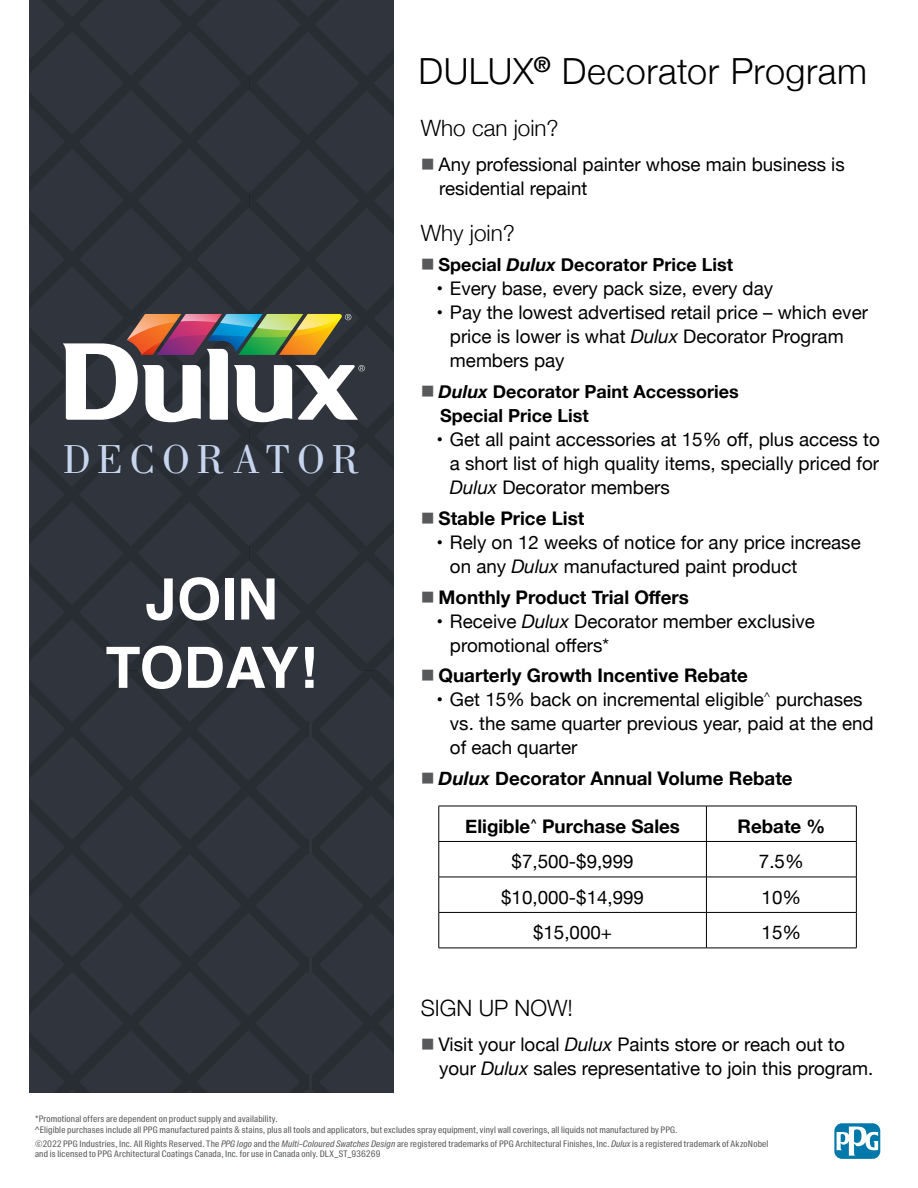
<style>
.page{position:relative;width:918px;height:1188px;background:#fff}
.page>*{position:absolute;margin:0;border:0;box-sizing:border-box;transform-origin:0 0}
.t1{font:700 57px/68.4px "Helvetica";color:#fff;text-align:center}
.t2{font:41.85px "Bodoni Std";letter-spacing:.16em;color:#c7d6ee}
.t3{font:300 36px "Helvetica Neue";letter-spacing:.015em;color:#000}
.t4{font:300 22.5px "Helvetica Neue";color:#000}
.t5{font:18.75px/24px "Helvetica Neue";color:#000}
.t6{font:700 18.75px "Helvetica Neue";color:#000}
.t7{font:700 18px/24px "Helvetica Neue";color:#000}
.t8{font:9px/10.5px "Suisse Intl Cond";letter-spacing:.02em;color:#58595b}
.s1{color:#58595b}
.s2{font-style:italic}
</style>
<div class="page">
<hr style="left:439px;top:806px;width:267px;height:1px;background:#000">
<hr style="left:439px;top:806px;width:1px;height:35px;background:#000">
<hr style="left:706px;top:806px;width:151px;height:1px;background:#000">
<hr style="left:706px;top:806px;width:1px;height:35px;background:#000">
<hr style="left:856px;top:806px;width:1px;height:35px;background:#000">
<hr style="left:439px;top:841px;width:267px;height:1px;background:#000">
<hr style="left:439px;top:842px;width:1px;height:35px;background:#000">
<hr style="left:706px;top:841px;width:151px;height:1px;background:#000">
<hr style="left:706px;top:842px;width:1px;height:35px;background:#000">
<hr style="left:856px;top:842px;width:1px;height:35px;background:#000">
<hr style="left:439px;top:877px;width:267px;height:1px;background:#000">
<hr style="left:439px;top:877px;width:1px;height:35px;background:#000">
<hr style="left:706px;top:877px;width:151px;height:1px;background:#000">
<hr style="left:706px;top:877px;width:1px;height:35px;background:#000">
<hr style="left:856px;top:877px;width:1px;height:35px;background:#000">
<hr style="left:439px;top:912px;width:267px;height:1px;background:#000">
<hr style="left:439px;top:913px;width:1px;height:35px;background:#000">
<hr style="left:706px;top:912px;width:151px;height:1px;background:#000">
<hr style="left:706px;top:913px;width:1px;height:35px;background:#000">
<hr style="left:856px;top:913px;width:1px;height:35px;background:#000">
<hr style="left:439px;top:948px;width:267px;height:1px;background:#000">
<hr style="left:706px;top:948px;width:151px;height:1px;background:#000">
<svg style="left:833px;top:1122px;width:49px;height:39px"></svg>
<svg style="left:834px;top:1123px;width:46px;height:36px"></svg>
<svg style="left:837px;top:1126px;width:41px;height:30px"></svg>
<svg style="left:29px;top:0;width:221px;height:252px;background:#2e323a"></svg>
<svg style="left:29px;top:252px;width:221px;height:419px;background:#2e323a"></svg>
<svg style="left:29px;top:671px;width:279px;height:422px;background:#2e323a"></svg>
<svg style="left:250px;top:0;width:144px;height:252px;background:#2e323a"></svg>
<svg style="left:250px;top:252px;width:144px;height:419px;background:#2e323a"></svg>
<svg style="left:313px;top:671px;width:81px;height:422px;background:#2e323a"></svg>
<svg style="left:63px;top:314px;width:302px;height:108px"></svg>
<h2 class="t2" style="left:63px;top:436px;width:298px">DECORATOR</h2>
<h1 class="t1" style="left:106px;top:572px;width:214px">JOIN<br>TODAY!</h1>
<h3 class="t3" style="left:418px;top:42px;width:450px">DULUX<sup>®</sup> Decorator Program</h3>
<p class="t4" style="left:421px;top:110px;width:139px">Who can join?</p>
<p class="t5" style="left:439px;top:153px;width:407px;text-indent:-18px"><span class="s1">■</span> Any professional painter whose main business is residential repaint</p>
<p class="t4" style="left:421px;top:214px;width:96px">Why join?</p>
<p class="t7" style="left:421px;top:253px;width:314px"><span class="s1">■</span> Special <span class="s2">Dulux</span> Decorator Price List</p>
<p class="t5" style="left:436px;top:278px;width:338px">• Every base, every pack size, every day</p>
<p class="t5" style="left:450px;top:302px;width:420px;text-indent:-14px">• Pay the lowest advertised retail price – which ever price is lower is what <span class="s2">Dulux</span> Decorator Program members pay</p>
<p class="t7" style="left:440px;top:380px;width:300px;text-indent:-19px"><span class="s1">■</span> <span class="s2">Dulux</span> Decorator Paint Accessories<br>Special Price List</p>
<p class="t5" style="left:450px;top:429px;width:431px;text-align:justify;text-indent:-14px">• Get all paint accessories at 15% off, plus access to a short list of high quality items, specially priced for <span class="s2">Dulux</span> Decorator members</p>
<p class="t6" style="left:421px;top:503px;width:165px"><span class="s1">■</span> Stable Price List</p>
<p class="t5" style="left:450px;top:531px;width:412px;text-indent:-14px">• Rely on 12 weeks of notice for any price increase on any <span class="s2">Dulux</span> manufactured paint product</p>
<p class="t6" style="left:421px;top:582px;width:270px"><span class="s1">■</span> Monthly Product Trial Offers</p>
<p class="t5" style="left:450px;top:610px;width:366px;text-indent:-14px">• Receive <span class="s2">Dulux</span> Decorator member exclusive promotional offers*</p>
<p class="t6" style="left:421px;top:661px;width:329px"><span class="s1">■</span> Quarterly Growth Incentive Rebate</p>
<p class="t5" style="left:450px;top:689px;width:425px;text-indent:-13px">• Get 15% back on incremental eligible<sup>^</sup> purchases vs. the same quarter previous year, paid at the end of each quarter</p>
<p class="t6" style="left:421px;top:764px;width:373px"><span class="s1">■</span> <span class="s2">Dulux</span> Decorator Annual Volume Rebate</p>
<p class="t6" style="left:465px;top:811px;width:216px">Eligible<sup>^</sup> Purchase Sales</p>
<p class="t6" style="left:737px;top:811px;width:89px">Rebate %</p>
<p class="t5" style="left:512px;top:851px;width:123px">$7,500-$9,999</p>
<p class="t5" style="left:759px;top:851px;width:46px">7.5%</p>
<p class="t5" style="left:501px;top:886px;width:144px">$10,000-$14,999</p>
<p class="t5" style="left:762px;top:886px;width:41px">10%</p>
<p class="t5" style="left:533px;top:921px;width:81px">$15,000+</p>
<p class="t5" style="left:762px;top:921px;width:41px">15%</p>
<p class="t4" style="left:421px;top:990px;width:154px">SIGN UP NOW!</p>
<p class="t5" style="left:439px;top:1033px;width:436px;text-indent:-18px"><span class="s1">■</span> Visit your local <span class="s2">Dulux</span> Paints store or reach out to your <span class="s2">Dulux</span> sales representative to join this program.</p>
<p class="t8" style="left:35px;top:1114px;width:644px">*Promotional offers are dependent on product supply and availability.<br>^Eligible purchases include all PPG manufactured paints &amp; stains, plus all tools and applicators, but excludes spray equipment, vinyl wall coverings, all liquids not manufactured by PPG.</p>
<p class="t8" style="left:35px;top:1138px;width:735px">©2022 PPG Industries, Inc. All Rights Reserved. The <span class="s2">PPG logo</span> and the <span class="s2">Multi-Coloured Swatches Design</span> are registered trademarks of PPG Architectural Finishes, Inc. <span class="s2">Dulux</span> is a registered trademark of AkzoNobel and is licensed to PPG Architectural Coatings Canada, Inc. for use in Canada only. DLX_ST_936269</p>
</div>
